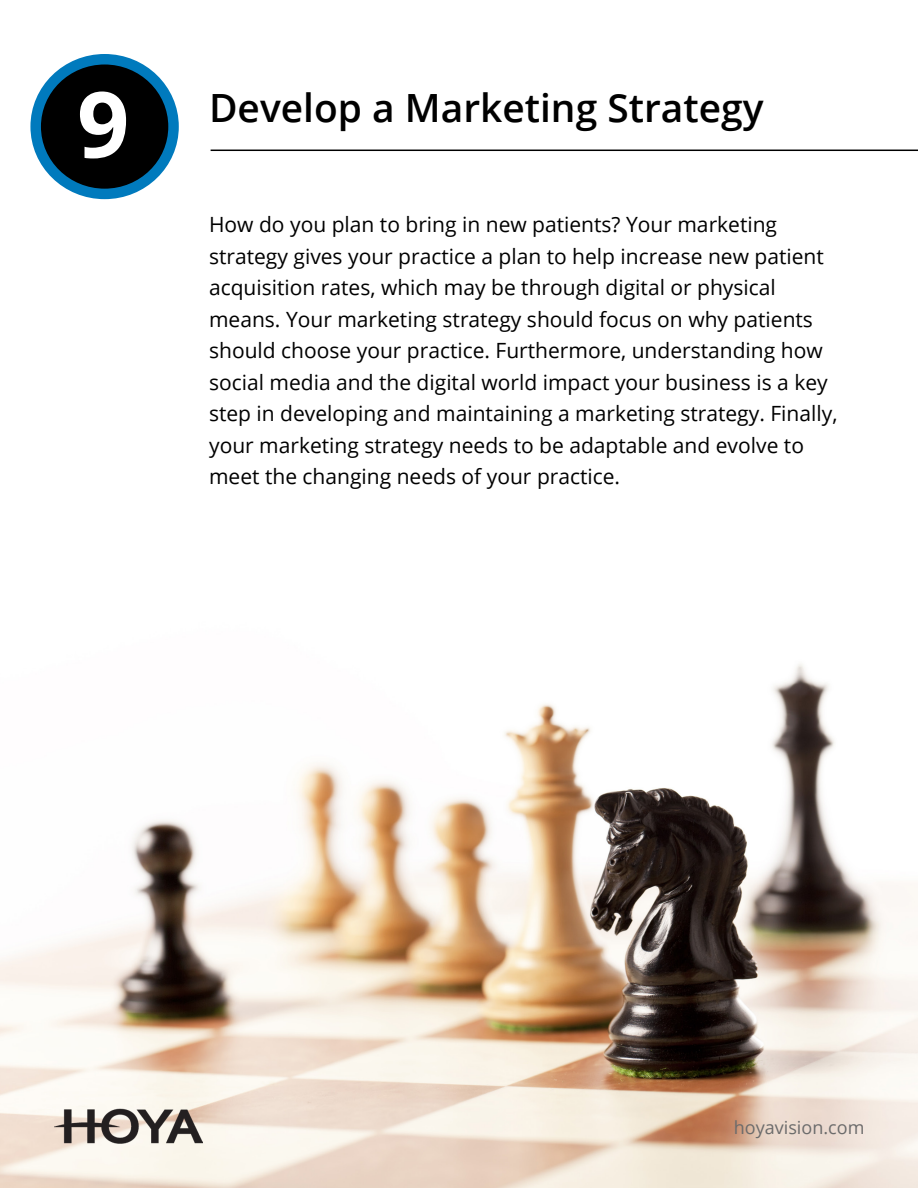
<style>
.page{position:relative;width:918px;height:1188px;background:#fff}
.page>*{position:absolute;margin:0;border:0;box-sizing:border-box;transform-origin:0 0}
.t1{font:700 91.5px "Open Sans";color:#fff}
.t2{font:600 38.85px "Open Sans";color:#000}
.t3{font:21px/31.5px "Open Sans";color:#000}
.t4{font:18px "Open Sans";color:#6b6b6b}
</style>
<div class="page">
<img style="left:0;top:664px;width:918px;height:524px">
<div style="left:36px;top:59px;width:138px;height:135px;background:#000;border-radius:50%"></div>
<div style="left:30px;top:54px;width:149px;height:145px;border:10px solid #007abd;border-radius:50%"></div>
<hr style="left:211px;top:150px;width:707px;height:1px;background:#000">
<img style="left:54px;top:1105px;width:148px;height:42px">
<h1 class="t1" style="left:77px;top:60px;width:54px">9</h1>
<h2 class="t2" style="left:209px;top:81px;width:556px">Develop a Marketing Strategy</h2>
<p class="t3" style="left:209px;top:208px;width:630px">How do you plan to bring in new patients? Your marketing strategy gives your practice a plan to help increase new patient acquisition rates, which may be through digital or physical means. Your marketing strategy should focus on why patients should choose your practice. Furthermore, understanding how social media and the digital world impact your business is a key step in developing and maintaining a marketing strategy. Finally, your marketing strategy needs to be adaptable and evolve to meet the changing needs of your practice.</p>
<p class="t4" style="left:734px;top:1115px;width:132px">hoyavision.com</p>
</div>
